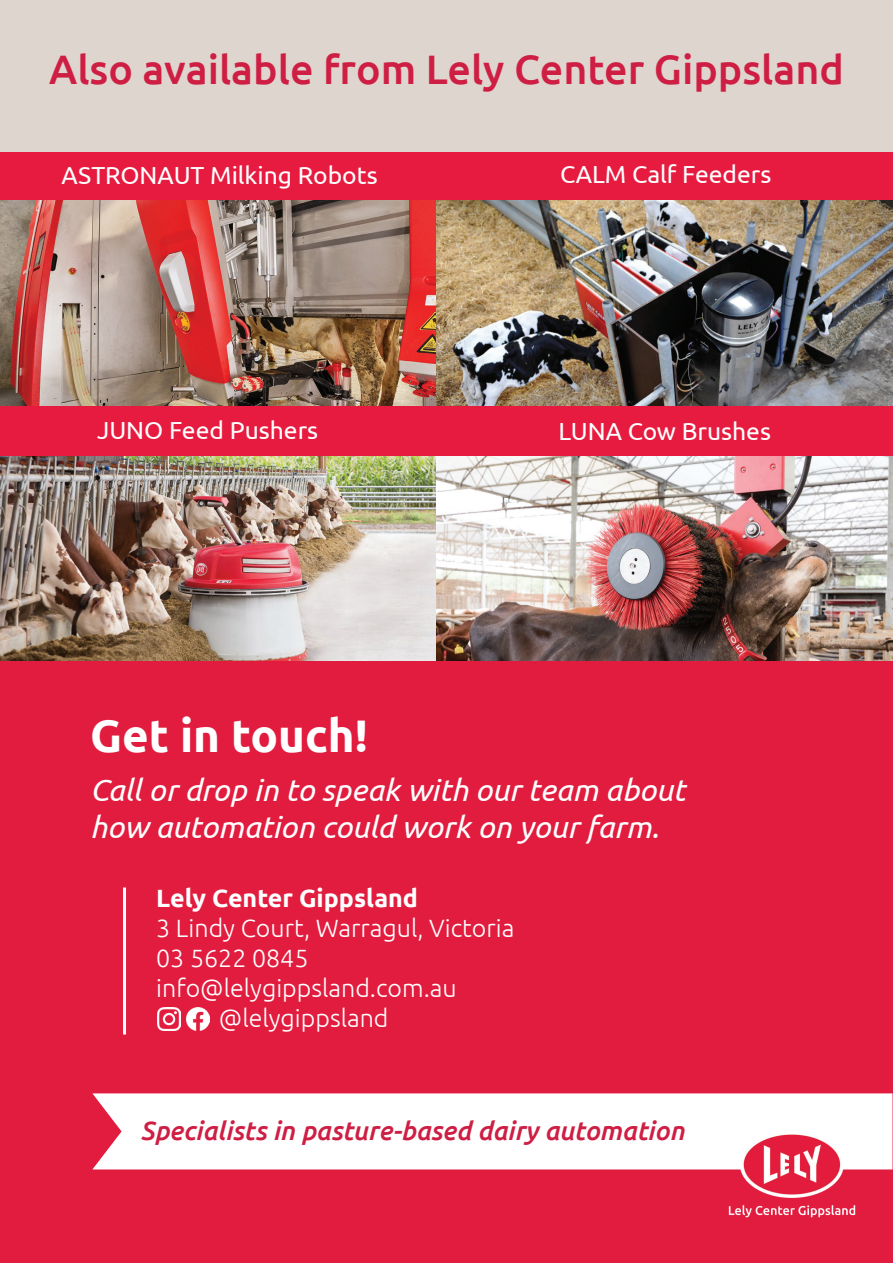
<style>
.page{position:relative;width:893px;height:1263px;background:#fff}
.page>*{position:absolute;margin:0;border:0;box-sizing:border-box;transform-origin:0 0}
.t1{font:700 45.6px "Ubuntu";color:#fff}
.t2{font:500 41.1px "Ubuntu";color:#cf1e43}
.t3{font:italic 30.9px/37px "Ubuntu";color:#fff}
.t4{font:italic 500 26.4px "Ubuntu";color:#cf1e43}
.t5{font:300 25.05px "Ubuntu";color:#fff}
.t6{font:700 25.05px "Ubuntu";color:#fff}
.t7{font:24.6px "Ubuntu";color:#fff}
</style>
<div class="page">
<img style="left:0;top:456px;width:437px;height:205px">
<img style="left:0;top:200px;width:436px;height:206px">
<img style="left:436px;top:200px;width:457px;height:206px">
<img style="left:437px;top:456px;width:456px;height:205px">
<div style="left:0;top:150px;width:893px;height:50px;background:#e71b3f"></div>
<div style="left:0;top:406px;width:893px;height:50px;background:#e71b3f"></div>
<div style="left:0;top:0;width:893px;height:152px;background:#ded5ce"></div>
<div style="left:0;top:661px;width:893px;height:602px;background:#e21c3e"></div>
<img style="left:158px;top:1007px;width:23px;height:23px">
<img style="left:187px;top:1007px;width:22px;height:23px">
<hr style="left:123px;top:887px;width:3px;height:147px;background:#fff">
<div style="left:92px;top:1093px;width:800px;height:76px;background:#fff"></div>
<img style="left:715px;top:1131px;width:153px;height:87px">
<h2 class="t2" style="left:49px;top:43px;width:796px">Also available from Lely Center Gippsland</h2>
<p class="t7" style="left:62px;top:160px;width:318px">ASTRONAUT Milking Robots</p>
<p class="t7" style="left:97px;top:416px;width:223px">JUNO Feed Pushers</p>
<p class="t7" style="left:560px;top:160px;width:213px">CALM Calf Feeders</p>
<p class="t7" style="left:559px;top:416px;width:214px">LUNA Cow Brushes</p>
<h1 class="t1" style="left:90px;top:708px;width:279px">Get in touch!</h1>
<p class="t3" style="left:90px;top:770px;width:597px">Call or drop in to speak with our team about how automation could work on your farm.</p>
<p class="t6" style="left:156px;top:883px;width:263px">Lely Center Gippsland</p>
<p class="t5" style="left:156px;top:913px;width:360px">3 Lindy Court, Warragul, Victoria</p>
<p class="t5" style="left:156px;top:943px;width:154px">03 5622 0845</p>
<p class="t5" style="left:156px;top:973px;width:302px">info@lelygippsland.com.au</p>
<p class="t5" style="left:219px;top:1003px;width:171px">@lelygippsland</p>
<p class="t4" style="left:140px;top:1114px;width:545px">Specialists in pasture-based dairy automation</p>
</div>
